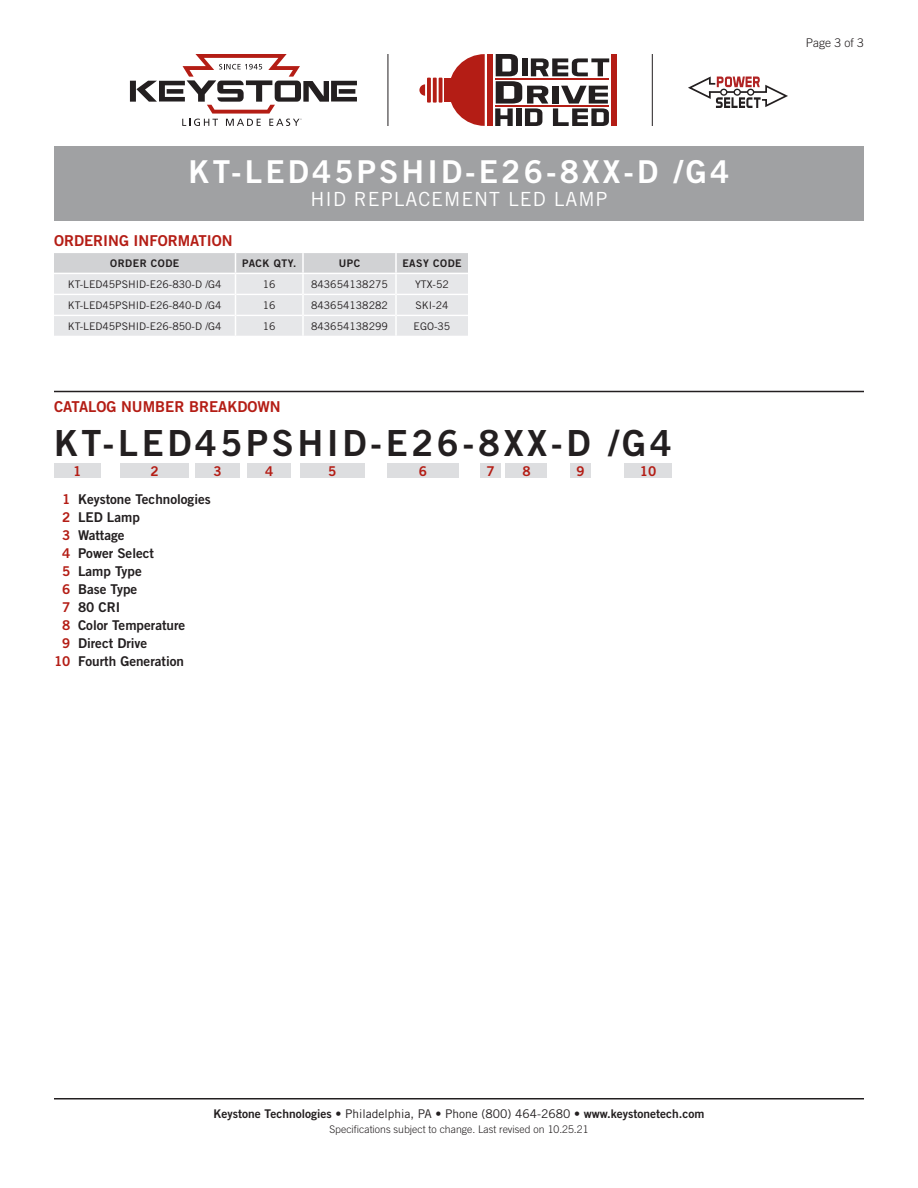
<style>
.page{position:relative;width:918px;height:1188px;background:#fff}
.page>*{position:absolute;margin:0;border:0;box-sizing:border-box;transform-origin:0 0}
.CatalogNumber{font:36px "Trade Gothic Bold Two";letter-spacing:.1em;color:#231f20}
.t1{font:31.5px "Trade Gothic Bold Two";letter-spacing:.1em;color:#fff}
.SubTitle{font:19.5px "Trade Gothic";letter-spacing:.05em;color:#fff}
.Heading_01{font:15px "Trade Gothic Bold Two";color:#b41d15}
.Catalog_Key{font:13.5px "Trade Gothic Bold Two";color:#231f20}
.Catalog_BarNumber{font:13.5px "Trade Gothic Bold Two";color:#b41d15}
.t2{font:12px "Trade Gothic Bold Two";color:#231f20}
.Page{font:300 12px "Trade Gothic";color:#231f20}
.Table_Text{font:10.5px "Trade Gothic";color:#231f20}
.Rev{font:300 10.5px "Trade Gothic";color:#231f20}
.Table_Header_Caps{font:10.5px "Trade Gothic Bold Two";letter-spacing:.05em;color:#231f20}
.s1{color:#b41d15}
.s2{font-family:"Trade Gothic"}
</style>
<div class="page">
<div style="left:54px;top:146px;width:810px;height:74px;background:#a0a1a3"></div>
<hr style="left:54px;top:1098px;width:810px;height:2px;background:#231f20">
<svg style="left:54px;top:253px;width:414px;height:83px;background:#e2e3e5"></svg>
<hr style="left:302px;top:315px;width:2px;height:21px;background:#fff">
<hr style="left:395px;top:315px;width:2px;height:21px;background:#fff">
<hr style="left:54px;top:273px;width:182px;height:1px;background:#fff">
<hr style="left:236px;top:273px;width:67px;height:1px;background:#fff">
<hr style="left:303px;top:273px;width:93px;height:1px;background:#fff">
<hr style="left:396px;top:273px;width:72px;height:1px;background:#fff">
<hr style="left:54px;top:391px;width:810px;height:1px;background:#231f20">
<div style="left:624px;top:463px;width:48px;height:15px;background:#dddee0"></div>
<div style="left:54px;top:463px;width:46px;height:15px;background:#dddee0"></div>
<div style="left:120px;top:463px;width:69px;height:15px;background:#dddee0"></div>
<div style="left:248px;top:463px;width:43px;height:15px;background:#dddee0"></div>
<div style="left:195px;top:463px;width:45px;height:15px;background:#dddee0"></div>
<div style="left:387px;top:463px;width:72px;height:15px;background:#dddee0"></div>
<div style="left:480px;top:463px;width:21px;height:15px;background:#dddee0"></div>
<div style="left:570px;top:463px;width:21px;height:15px;background:#dddee0"></div>
<div style="left:506px;top:463px;width:42px;height:15px;background:#dddee0"></div>
<div style="left:300px;top:463px;width:64px;height:15px;background:#dddee0"></div>
<hr style="left:388px;top:54px;width:1px;height:72px;background:#231f20">
<hr style="left:652px;top:54px;width:1px;height:72px;background:#231f20">
<svg style="left:449px;top:54px;width:36px;height:72px"></svg>
<div style="left:487px;top:54px;width:6px;height:72px;background:#b41d15"></div>
<div style="left:612px;top:54px;width:5px;height:72px;background:#b41d15"></div>
<div style="left:444px;top:79px;width:7px;height:23px;background:#b41d15"></div>
<svg style="left:419px;top:84px;width:6px;height:12px"></svg>
<svg style="left:439px;top:78px;width:4px;height:25px"></svg>
<svg style="left:433px;top:78px;width:4px;height:25px"></svg>
<svg style="left:427px;top:78px;width:4px;height:25px"></svg>
<svg style="left:495px;top:54px;width:114px;height:72px"></svg>
<svg style="left:130px;top:54px;width:227px;height:72px"></svg>
<svg style="left:688px;top:76px;width:100px;height:32px"></svg>
<p class="t1" style="left:189px;top:152px;width:542px">KT-LED45PSHID-E26-8XX-D /G4</p>
<p class="SubTitle" style="left:310px;top:188px;width:299px">HID REPLACEMENT LED LAMP</p>
<p class="Heading_01" style="left:54px;top:231px;width:180px">ORDERING INFORMATION</p>
<p class="Table_Header_Caps" style="left:110px;top:257px;width:71px">ORDER CODE</p>
<p class="Table_Header_Caps" style="left:242px;top:257px;width:56px">PACK QTY.</p>
<p class="Table_Header_Caps" style="left:339px;top:257px;width:23px">UPC</p>
<p class="Table_Header_Caps" style="left:402px;top:257px;width:61px">EASY CODE</p>
<p class="Table_Text" style="left:68px;top:278px;width:155px">KT-LED45PSHID-E26-830-D /G4</p>
<p class="Table_Text" style="left:263px;top:278px;width:14px">16</p>
<p class="Table_Text" style="left:311px;top:278px;width:78px">843654138275</p>
<p class="Table_Text" style="left:415px;top:278px;width:35px">YTX-52</p>
<p class="Table_Text" style="left:68px;top:299px;width:155px">KT-LED45PSHID-E26-840-D /G4</p>
<p class="Table_Text" style="left:263px;top:299px;width:14px">16</p>
<p class="Table_Text" style="left:311px;top:299px;width:78px">843654138282</p>
<p class="Table_Text" style="left:415px;top:299px;width:35px">SKI-24</p>
<p class="Table_Text" style="left:68px;top:320px;width:155px">KT-LED45PSHID-E26-850-D /G4</p>
<p class="Table_Text" style="left:263px;top:320px;width:14px">16</p>
<p class="Table_Text" style="left:311px;top:320px;width:78px">843654138299</p>
<p class="Table_Text" style="left:414px;top:320px;width:38px">EGO-35</p>
<p class="Heading_01" style="left:54px;top:397px;width:228px">CATALOG NUMBER BREAKDOWN</p>
<p class="CatalogNumber" style="left:54px;top:421px;width:619px">KT-LED45PSHID-E26-8XX-D /G4</p>
<p class="Catalog_BarNumber" style="left:73px;top:463px;width:10px">1</p>
<p class="Catalog_BarNumber" style="left:150px;top:463px;width:10px">2</p>
<p class="Catalog_BarNumber" style="left:213px;top:463px;width:10px">3</p>
<p class="Catalog_BarNumber" style="left:265px;top:463px;width:10px">4</p>
<p class="Catalog_BarNumber" style="left:328px;top:463px;width:10px">5</p>
<p class="Catalog_BarNumber" style="left:419px;top:463px;width:10px">6</p>
<p class="Catalog_BarNumber" style="left:486px;top:463px;width:10px">7</p>
<p class="Catalog_BarNumber" style="left:522px;top:463px;width:10px">8</p>
<p class="Catalog_BarNumber" style="left:576px;top:463px;width:10px">9</p>
<p class="Catalog_Key" style="left:62px;top:490px;width:150px"><span class="s1">1</span> Keystone Technologies</p>
<p class="Catalog_Key" style="left:62px;top:508px;width:79px"><span class="s1">2</span> LED Lamp</p>
<p class="Catalog_Key" style="left:62px;top:526px;width:64px"><span class="s1">3</span> Wattage</p>
<p class="Catalog_Key" style="left:62px;top:544px;width:93px"><span class="s1">4</span> Power Select</p>
<p class="Catalog_Key" style="left:62px;top:562px;width:81px"><span class="s1">5</span> Lamp Type</p>
<p class="Catalog_Key" style="left:62px;top:580px;width:77px"><span class="s1">6</span> Base Type</p>
<p class="Catalog_Key" style="left:62px;top:598px;width:60px"><span class="s1">7</span> 80 CRI</p>
<p class="Catalog_Key" style="left:62px;top:616px;width:125px"><span class="s1">8</span> Color Temperature</p>
<p class="Catalog_Key" style="left:62px;top:634px;width:87px"><span class="s1">9</span> Direct Drive</p>
<p class="Catalog_Key" style="left:54px;top:652px;width:132px"><span class="s1">10</span> Fourth Generation</p>
<p class="Catalog_BarNumber" style="left:640px;top:463px;width:18px">10</p>
<p class="Page" style="left:806px;top:36px;width:60px">Page 3 of 3</p>
<p class="t2" style="left:214px;top:1106px;width:492px">Keystone Technologies <span class="s2">• Philadelphia, PA • Phone (800) 464-2680 •</span> www.keystonetech.com</p>
<p class="Rev" style="left:329px;top:1123px;width:261px">Specifications subject to change. Last revised on 10.25.21</p>
</div>
